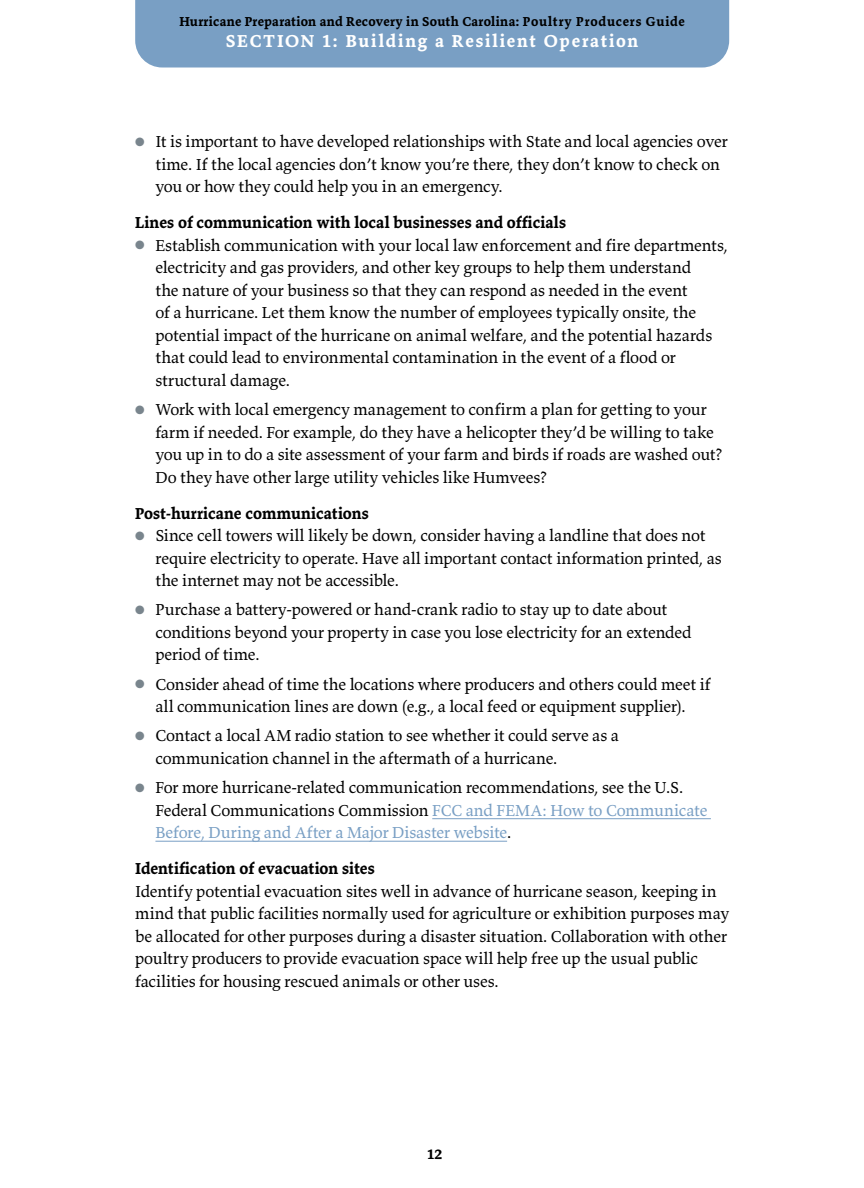
<style>
.page{position:relative;width:864px;height:1188px;background:#fff}
.page>*{position:absolute;margin:0;border:0;box-sizing:border-box;transform-origin:0 0}
.t1{font:700 18px "Valkyrie T3";letter-spacing:.095em;color:#fff}
.t2{font:16.5px/22.5px "Valkyrie T3";letter-spacing:-.01em;color:#000}
.t3{font:700 16.5px "Valkyrie T3";letter-spacing:.005em;color:#000}
.t4{font:700 15px "Valkyrie T3";color:#000}
.t5{font:700 13.5px "Valkyrie T3";letter-spacing:.03em;color:#000}
.s1{color:#79858d}
.s2{color:#799fc4}
</style>
<div class="page">
<div style="left:135px;top:0;width:594px;height:68px;background:#799fc4"></div>
<hr style="left:432px;top:818px;width:279px;height:1px;background:#799fc4">
<hr style="left:155px;top:841px;width:352px;height:1px;background:#799fc4">
<p class="t5" style="left:179px;top:13px;width:507px">Hurricane Preparation and Recovery in South Carolina: Poultry Producers Guide</p>
<p class="t1" style="left:226px;top:30px;width:414px">SECTION 1: Building a Resilient Operation</p>
<p class="t2" style="left:155px;top:130px;width:574px;text-indent:-20px"><span class="s1">●</span> It is important to have developed relationships with State and local agencies over time. If the local agencies don’t know you’re there, they don’t know to check on you or how they could help you in an emergency.</p>
<p class="t3" style="left:135px;top:213px;width:432px">Lines of communication with local businesses and officials</p>
<p class="t2" style="left:155px;top:234px;width:574px;text-indent:-20px"><span class="s1">●</span> Establish communication with your local law enforcement and fire departments, electricity and gas providers, and other key groups to help them understand<br>the nature of your business so that they can respond as needed in the event<br>of a hurricane. Let them know the number of employees typically onsite, the potential impact of the hurricane on animal welfare, and the potential hazards that could lead to environmental contamination in the event of a flood or structural damage.</p>
<p class="t2" style="left:155px;top:398px;width:568px;text-indent:-20px"><span class="s1">●</span> Work with local emergency management to confirm a plan for getting to your farm if needed. For example, do they have a helicopter they’d be willing to take you up in to do a site assessment of your farm and birds if roads are washed out?<br>Do they have other large utility vehicles like Humvees?</p>
<p class="t3" style="left:135px;top:503px;width:235px">Post-hurricane communications</p>
<p class="t2" style="left:155px;top:524px;width:568px;text-indent:-20px"><span class="s1">●</span> Since cell towers will likely be down, consider having a landline that does not require electricity to operate. Have all important contact information printed, as the internet may not be accessible.</p>
<p class="t2" style="left:155px;top:598px;width:538px;text-indent:-20px"><span class="s1">●</span> Purchase a battery-powered or hand-crank radio to stay up to date about conditions beyond your property in case you lose electricity for an extended period of time.</p>
<p class="t2" style="left:135px;top:672px;width:577px;text-align:center"><span class="s1">●</span> Consider ahead of time the locations where producers and others could meet if all communication lines are down (e.g., a local feed or equipment supplier).</p>
<p class="t2" style="left:155px;top:724px;width:465px;text-indent:-20px"><span class="s1">●</span> Contact a local AM radio station to see whether it could serve as a communication channel in the aftermath of a hurricane.</p>
<p class="t2" style="left:155px;top:776px;width:554px;text-indent:-20px"><span class="s1">●</span> For more hurricane-related communication recommendations, see the U.S.<br>Federal Communications Commission <span class="s2">FCC and FEMA: How to Communicate<br>Before, During and After a Major Disaster website</span>.</p>
<p class="t3" style="left:135px;top:858px;width:241px">Identification of evacuation sites</p>
<p class="t2" style="left:135px;top:879px;width:596px">Identify potential evacuation sites well in advance of hurricane season, keeping in mind that public facilities normally used for agriculture or exhibition purposes may be allocated for other purposes during a disaster situation. Collaboration with other poultry producers to provide evacuation space will help free up the usual public facilities for housing rescued animals or other uses.</p>
<p class="t4" style="left:427px;top:1144px;width:17px">12</p>
</div>
